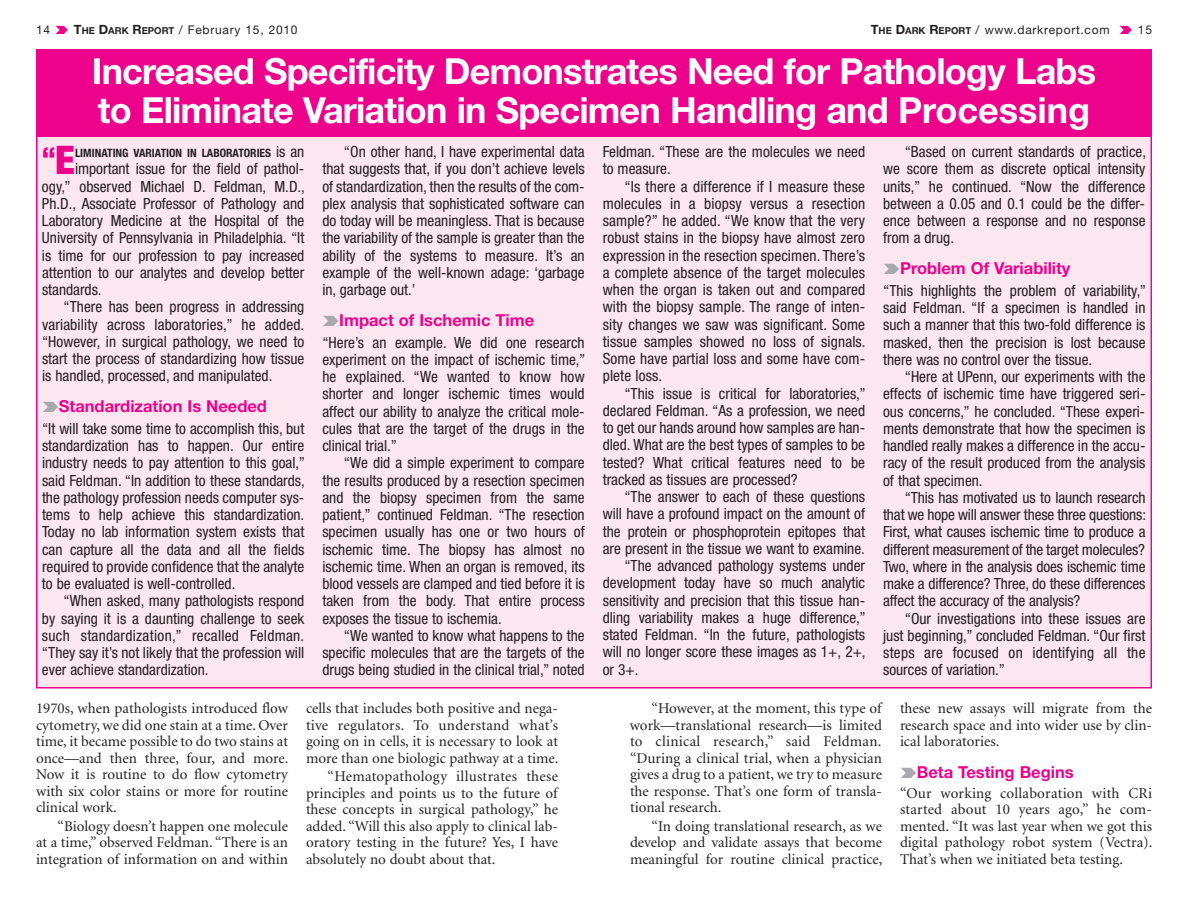
<style>
.page{position:relative;width:1188px;height:918px;background:#fff}
.page>*{position:absolute;margin:0;border:0;box-sizing:border-box;transform-origin:0 0}
.t1{font:700 36px/39px "Helvetica Neue";letter-spacing:-.02em;color:#fff}
.t2{font:900 condensed 27.6px "Helvetica Neue";color:#ed028c}
.t3{font:700 16.5px "Helvetica Neue";color:#ed028c}
.t4{font:condensed 15.3px/17.2px "Helvetica Neue";color:#231f20;text-align:justify}
.t5{font:15px/16.5px "Minion";color:#231f20;text-align:justify}
.t6{font:12px "Helvetica Neue";letter-spacing:.06em;color:#231f20}
.t7{font:700 condensed 11.55px "Helvetica Neue";color:#231f20}
.s1{font-weight:700;font-size:12.75px}
.s2{font-weight:700;font-size:9.6px}
.s3{font-size:39.45px}
.s4{font-weight:400;font-size:15.3px}
</style>
<div class="page">
<div style="left:38px;top:51px;width:1112px;height:636px;background:#fce7f0"></div>
<div style="left:36px;top:50px;width:1116px;height:87px;background:#ed028c"></div>
<p class="t6" style="left:36px;top:25px;width:16px">14</p>
<p class="t6" style="left:74px;top:25px;width:225px"><span class="s1">T</span><span class="s2">HE</span> <span class="s1">D</span><span class="s2">ARK</span> <span class="s1">R</span><span class="s2">EPORT</span> / February 15, 2010</p>
<p class="t6" style="left:871px;top:25px;width:240px"><span class="s1">T</span><span class="s2">HE</span> <span class="s1">D</span><span class="s2">ARK</span> <span class="s1">R</span><span class="s2">EPORT</span> / www.darkreport.com</p>
<p class="t6" style="left:1138px;top:25px;width:16px">15</p>
<h1 class="t1" style="left:92px;top:55px;width:1006px">Increased Specificity Demonstrates Need for Pathology Labs to Eliminate Variation in Specimen Handling and Processing</h1>
<h2 class="t2" style="left:42px;top:147px;width:35px">“<span class="s3">E</span></h2>
<p class="t7" style="left:75px;top:149px;width:231px">LIMINATING VARIATION IN LABORATORIES <span class="s4">is an</span></p>
<p class="t4" style="left:42px;top:162px;width:264px;text-indent:33px">important issue for the field of pathol&shy;ogy,” observed Michael D. Feldman, M.D., Ph.D., Associate Professor of Pathology and Laboratory Medicine at the Hospital of the University of Pennsylvania in Philadelphia. “It is time for our profession to pay increased attention to our analytes and develop better standards.</p>
<p class="t4" style="left:42px;top:300px;width:264px;text-indent:22px">“There has been progress in addressing variability across laboratories,” he added. “However, in surgical pathology, we need to start the process of standardizing how tissue is handled, processed, and manipulated.</p>
<p class="t3" style="left:59px;top:400px;width:210px">Standardization Is Needed</p>
<p class="t4" style="left:42px;top:421px;width:264px">“It will take some time to accomplish this, but standardization has to happen. Our entire industry needs to pay attention to this goal,” said Feldman. “In addition to these standards, the pathology profession needs computer sys&shy;tems to help achieve this standardization.<br>Today no lab information system exists that can capture all the data and all the fields required to provide confidence that the analyte to be evaluated is well-controlled.</p>
<p class="t4" style="left:42px;top:594px;width:264px;text-indent:22px">“When asked, many pathologists respond by saying it is a daunting challenge to seek such standardization,” recalled Feldman. “They say it’s not likely that the profession will ever achieve standardization.</p>
<p class="t4" style="left:322px;top:144px;width:264px;text-indent:22px">“On other hand, I have experimental data that suggests that, if you don’t achieve levels of standardization, then the results of the com&shy;plex analysis that sophisticated software can do today will be meaningless. That is because the variability of the sample is greater than the ability of the systems to measure. It’s an example of the well-known adage: ‘garbage in, garbage out.’</p>
<p class="t3" style="left:339px;top:314px;width:197px">Impact of Ischemic Time</p>
<p class="t4" style="left:322px;top:335px;width:264px">“Here’s an example. We did one research experiment on the impact of ischemic time,” he explained. “We wanted to know how shorter and longer ischemic times would affect our ability to analyze the critical mole&shy;cules that are the target of the drugs in the clinical trial.”</p>
<p class="t4" style="left:322px;top:456px;width:264px;text-indent:22px">“We did a simple experiment to compare the results produced by a resection specimen and the biopsy specimen from the same patient,” continued Feldman. “The resection specimen usually has one or two hours of ischemic time. The biopsy has almost no ischemic time. When an organ is removed, its blood vessels are clamped and tied before it is taken from the body. That entire process exposes the tissue to ischemia.</p>
<p class="t4" style="left:322px;top:628px;width:264px;text-indent:22px">“We wanted to know what happens to the specific molecules that are the targets of the drugs being studied in the clinical trial,” noted</p>
<p class="t4" style="left:603px;top:144px;width:264px">Feldman. “These are the molecules we need to measure.</p>
<p class="t4" style="left:603px;top:179px;width:264px;text-indent:22px">“Is there a difference if I measure these molecules in a biopsy versus a resection sample?” he added. “We know that the very robust stains in the biopsy have almost zero expression in the resection specimen. There’s a complete absence of the target molecules when the organ is taken out and compared with the biopsy sample. The range of inten&shy;sity changes we saw was significant. Some tissue samples showed no loss of signals.<br>Some have partial loss and some have com&shy;plete loss.</p>
<p class="t4" style="left:603px;top:386px;width:264px;text-indent:22px">“This issue is critical for laboratories,” declared Feldman. “As a profession, we need to get our hands around how samples are han&shy;dled. What are the best types of samples to be tested? What critical features need to be tracked as tissues are processed?</p>
<p class="t4" style="left:624px;top:489px;width:242px">“The answer to each of these questions</p>
<p class="t4" style="left:603px;top:507px;width:264px">will have a profound impact on the amount of</p>
<p class="t4" style="left:603px;top:524px;width:264px">the protein or phosphoprotein epitopes that</p>
<p class="t4" style="left:603px;top:541px;width:264px">are present in the tissue we want to examine.</p>
<p class="t4" style="left:624px;top:558px;width:242px">“The advanced pathology systems under</p>
<p class="t4" style="left:603px;top:576px;width:264px">development today have so much analytic</p>
<p class="t4" style="left:603px;top:593px;width:264px">sensitivity and precision that this tissue han-</p>
<p class="t4" style="left:603px;top:610px;width:264px">dling variability makes a huge difference,”</p>
<p class="t4" style="left:603px;top:627px;width:264px">stated Feldman. “In the future, pathologists</p>
<p class="t4" style="left:603px;top:645px;width:264px">will no longer score these images as 1+, 2+,</p>
<p class="t4" style="left:603px;top:662px;width:37px">or 3+.</p>
<p class="t4" style="left:883px;top:144px;width:264px;text-indent:22px">“Based on current standards of practice, we score them as discrete optical intensity units,” he continued. “Now the difference between a 0.05 and 0.1 could be the differ&shy;ence between a response and no response from a drug.</p>
<p class="t3" style="left:900px;top:262px;width:172px">Problem Of Variability</p>
<p class="t4" style="left:883px;top:283px;width:264px">“This highlights the problem of variability,” said Feldman. “If a specimen is handled in such a manner that this two-fold difference is masked, then the precision is lost because there was no control over the tissue.</p>
<p class="t4" style="left:883px;top:369px;width:264px;text-indent:22px">“Here at UPenn, our experiments with the effects of ischemic time have triggered seri&shy;ous concerns,” he concluded. “These experi&shy;ments demonstrate that how the specimen is handled really makes a difference in the accu&shy;racy of the result produced from the analysis of that specimen.</p>
<p class="t4" style="left:883px;top:490px;width:264px;text-indent:22px">“This has motivated us to launch research that we hope will answer these three questions:<br>First, what causes ischemic time to produce a different measurement of the target molecules?<br>Two, where in the analysis does ischemic time make a difference? Three, do these differences affect the accuracy of the analysis?</p>
<p class="t4" style="left:883px;top:611px;width:264px;text-indent:22px">“Our investigations into these issues are just beginning,” concluded Feldman. “Our first steps are focused on identifying all the sources of variation.”</p>
<p class="t5" style="left:36px;top:701px;width:254px">1970s, when pathologists introduced flow cytometry, we did one stain at a time. Over time, it became possible to do two stains at once—and then three, four, and more.<br>Now it is routine to do flow cytometry with six color stains or more for routine clinical work.</p>
<p class="t5" style="left:36px;top:819px;width:254px;text-indent:22px">“Biology doesn’t happen one molecule at a time,” observed Feldman. “There is an integration of information on and within</p>
<p class="t5" style="left:306px;top:701px;width:254px">cells that includes both positive and nega&shy;tive regulators. To understand what’s going on in cells, it is necessary to look at more than one biologic pathway at a time.</p>
<p class="t5" style="left:306px;top:769px;width:254px;text-indent:22px">“Hematopathology illustrates these principles and points us to the future of these concepts in surgical pathology,” he added. “Will this also apply to clinical lab&shy;oratory testing in the future? Yes, I have absolutely no doubt about that.</p>
<p class="t5" style="left:630px;top:701px;width:254px;text-indent:22px">“However, at the moment, this type of work—translational research—is limited to clinical research,” said Feldman. “During a clinical trial, when a physician gives a drug to a patient, we try to measure the response. That’s one form of transla&shy;tional research.</p>
<p class="t5" style="left:630px;top:819px;width:254px;text-indent:22px">“In doing translational research, as we develop and validate assays that become meaningful for routine clinical practice,</p>
<p class="t5" style="left:900px;top:701px;width:254px">these new assays will migrate from the research space and into wider use by clin&shy;ical laboratories.</p>
<p class="t3" style="left:917px;top:766px;width:158px">Beta Testing Begins</p>
<p class="t5" style="left:900px;top:786px;width:254px">“Our working collaboration with CRi started about 10 years ago,” he com&shy;mented. “It was last year when we got this digital pathology robot system (Vectra).<br>That’s when we initiated beta testing.</p>
</div>
